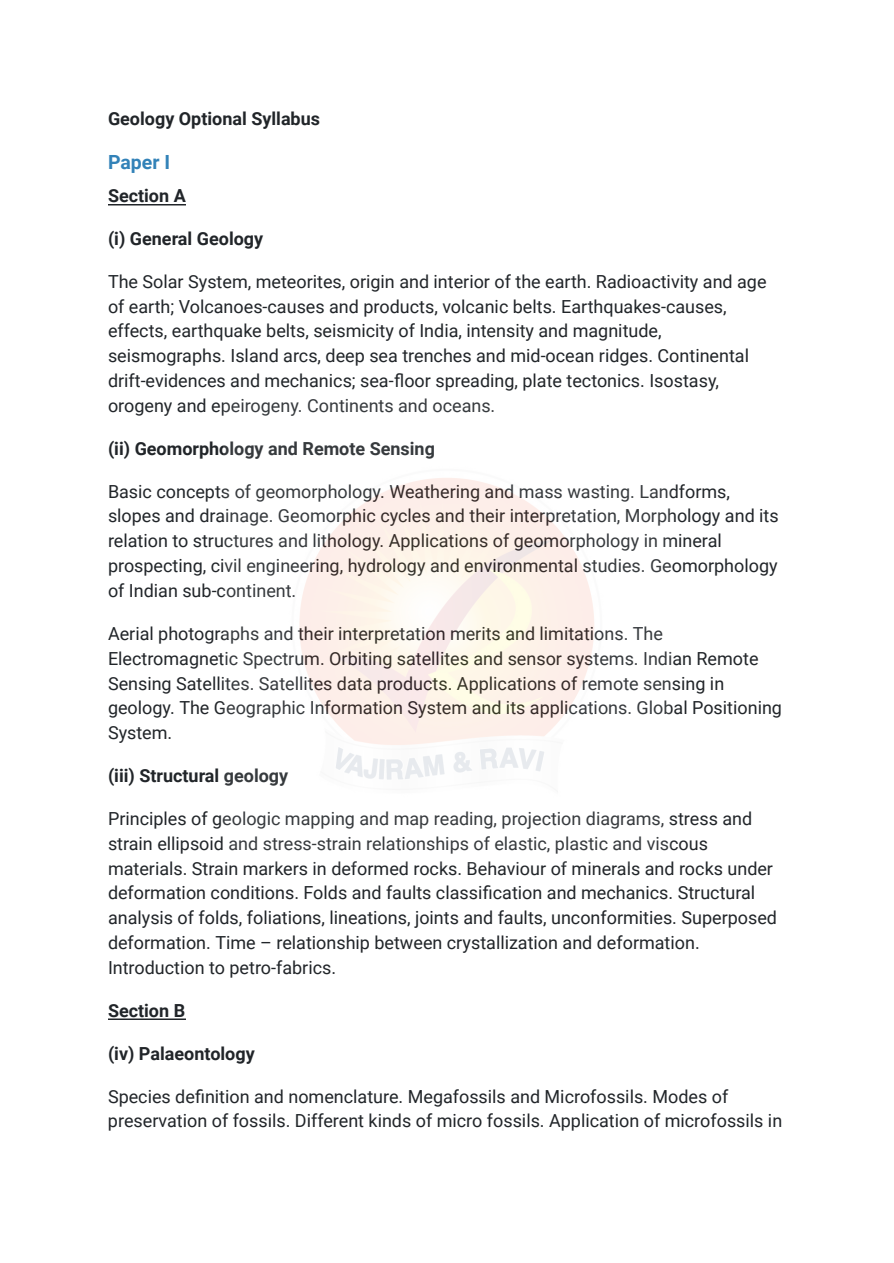
<style>
.page{position:relative;width:894px;height:1263px;background:#fff}
.page>*{position:absolute;margin:0;border:0;box-sizing:border-box;transform-origin:0 0}
.t1{font:700 19.5px "Roboto";color:#3282b8}
.t2{font:18px/24.9px "Roboto";color:#212529}
.t3{font:700 18px "Roboto";color:#212529}
</style>
<div class="page">
<hr style="left:108px;top:204px;width:78px;height:1px;background:#212529">
<hr style="left:108px;top:1019px;width:78px;height:1px;background:#212529">
<p class="t3" style="left:108px;top:108px;width:214px">Geology Optional Syllabus</p>
<p class="t1" style="left:108px;top:151px;width:64px">Paper I</p>
<p class="t3" style="left:108px;top:185px;width:79px">Section A</p>
<p class="t3" style="left:108px;top:228px;width:157px">(i) General Geology</p>
<p class="t2" style="left:108px;top:269px;width:660px">The Solar System, meteorites, origin and interior of the earth. Radioactivity and age of earth; Volcanoes-causes and products, volcanic belts. Earthquakes-causes, effects, earthquake belts, seismicity of India, intensity and magnitude, seismographs. Island arcs, deep sea trenches and mid-ocean ridges. Continental drift-evidences and mechanics; sea-floor spreading, plate tectonics. Isostasy, orogeny and epeirogeny. Continents and oceans.</p>
<p class="t3" style="left:108px;top:438px;width:328px">(ii) Geomorphology and Remote Sensing</p>
<p class="t2" style="left:108px;top:479px;width:672px">Basic concepts of geomorphology. Weathering and mass wasting. Landforms, slopes and drainage. Geomorphic cycles and their interpretation, Morphology and its relation to structures and lithology. Applications of geomorphology in mineral prospecting, civil engineering, hydrology and environmental studies. Geomorphology of Indian sub-continent.</p>
<p class="t2" style="left:108px;top:621px;width:676px">Aerial photographs and their interpretation merits and limitations. The Electromagnetic Spectrum. Orbiting satellites and sensor systems. Indian Remote Sensing Satellites. Satellites data products. Applications of remote sensing in geology. The Geographic Information System and its applications. Global Positioning System.</p>
<p class="t3" style="left:108px;top:765px;width:182px">(iii) Structural geology</p>
<p class="t2" style="left:108px;top:806px;width:671px">Principles of geologic mapping and map reading, projection diagrams, stress and strain ellipsoid and stress-strain relationships of elastic, plastic and viscous materials. Strain markers in deformed rocks. Behaviour of minerals and rocks under deformation conditions. Folds and faults classification and mechanics. Structural analysis of folds, foliations, lineations, joints and faults, unconformities. Superposed deformation. Time – relationship between crystallization and deformation.<br>Introduction to petro-fabrics.</p>
<p class="t3" style="left:108px;top:1000px;width:79px">Section B</p>
<p class="t3" style="left:108px;top:1043px;width:148px">(iv) Palaeontology</p>
<p class="t2" style="left:108px;top:1084px;width:676px">Species defi nition and nomenclature. Megafossils and Microfossils. Modes of preservation of fossils. Different kinds of micro fossils. Application of microfossils in</p>
</div>
